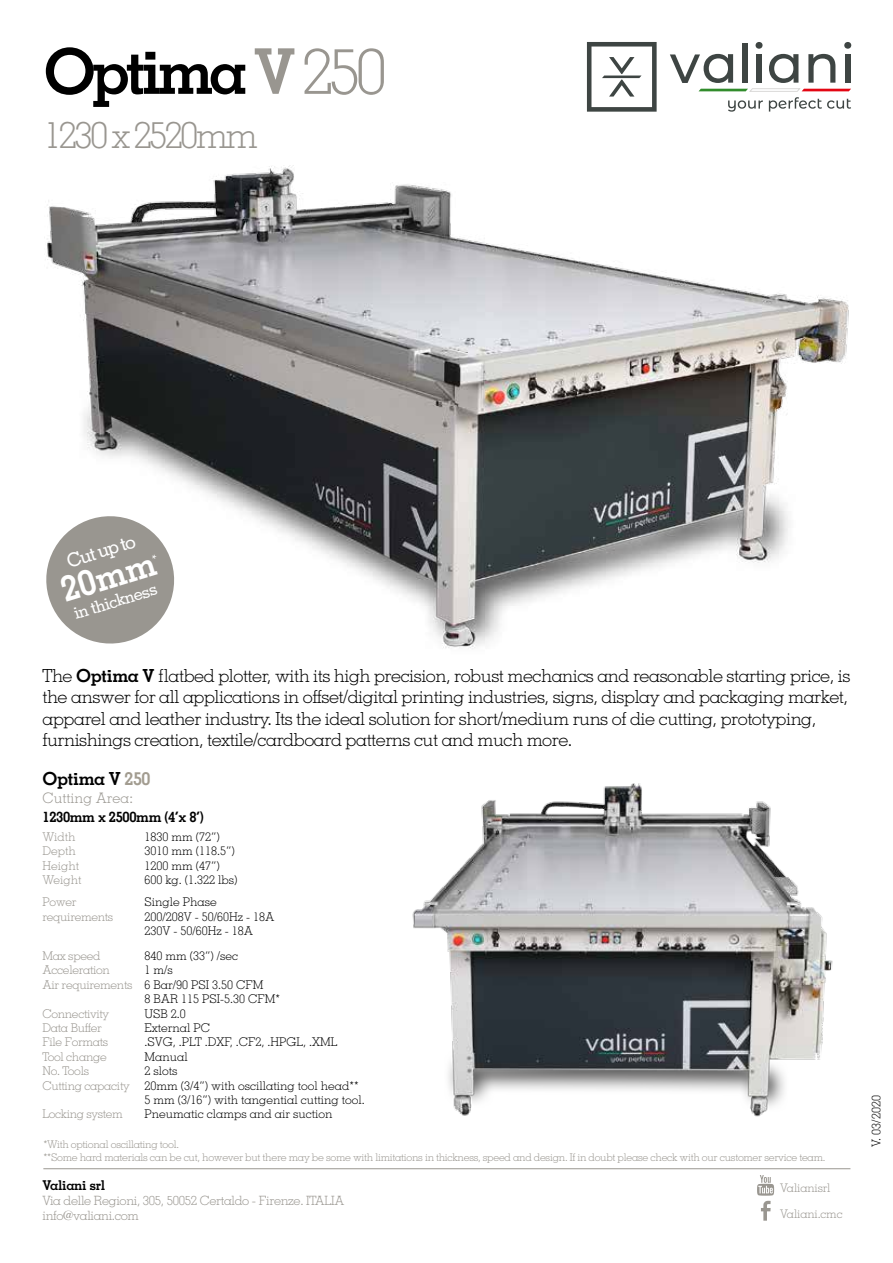
<style>
.page{position:relative;width:893px;height:1263px;background:#fff}
.page>*{position:absolute;margin:0;border:0;box-sizing:border-box;transform-origin:0 0}
.t1{font:700 63px "Memphis";letter-spacing:-.075em;color:#000}
.t2{font:300 36.45px "Memphis";letter-spacing:-.075em;color:#999690}
.t3{font:700 35.1px "Memphis";color:#fff}
.t4{font:500 19.05px "Memphis";color:#fff}
.t5{font:300 18px/21.6px "Memphis";letter-spacing:-.025em;color:#000}
.t6{font:700 18px "Memphis";letter-spacing:-.025em;color:#000}
.t7{font:500 16.8px "Memphis";color:#fff}
.t8{font:700 14.4px "Memphis";letter-spacing:-.025em;color:#000}
.t9{font:300 14.4px "Memphis";color:#999690}
.t10{font:700 13.5px "Memphis";letter-spacing:-.025em;color:#000}
.t11{font:300 12.75px/15.3px "Memphis";letter-spacing:-.025em;color:#999690}
.t12{font:300 12px/14.4px "Memphis";color:#000}
.t13{font:300 12px/14.4px "Memphis";letter-spacing:-.025em;color:#999690}
.t14{font:300 12px/14.4px "Memphis";color:#999690}
.t15{font:300 11.85px "Memphis";letter-spacing:-.01em;color:#999690}
.t16{font:300 10.5px/12.6px "Memphis";letter-spacing:-.025em;color:#999690}
.s1{color:#999690}
.s2{font-weight:300;color:#999690}
.s3{font-weight:700}
.s4{color:#a29c90}
</style>
<div class="page">
<hr style="left:43px;top:1168px;width:807px;height:1px;background:#999690">
<svg style="left:757px;top:1175px;width:17px;height:46px"></svg>
<svg style="left:586px;top:42px;width:266px;height:70px"></svg>
<img style="left:412px;top:783px;width:421px;height:334px">
<img style="left:47px;top:165px;width:802px;height:484px">
<svg style="left:46px;top:508px;width:136px;height:141px"></svg>
<h1 class="t1" style="left:43px;top:32px;width:345px">Optima <span class="s1">V</span> <span class="s2">250</span></h1>
<h2 class="t2" style="left:43px;top:113px;width:216px">1230 x 2520mm</h2>
<p class="t4" style="left:64px;top:550px;width:73px;rotate:-17deg">Cut up to</p>
<p class="t7" style="left:71px;top:604px;width:88px;rotate:-17deg">in thickness</p>
<h3 class="t3" style="left:55px;top:569px;width:99px;rotate:-17deg">20mm</h3>
<p class="t5" style="left:43px;top:664px;width:809px">The <span class="s3">Optima V</span> flatbed plotter, with its high precision, robust mechanics and reasonable starting price, is the answer for all applications in offset/digital printing industries, signs, display and packaging market, apparel and leather industry. Its the ideal solution for short/medium runs of die cutting, prototyping, furnishings creation, textile/cardboard patterns cut and much more.</p>
<p class="t6" style="left:43px;top:767px;width:110px">Optima V <span class="s4">250</span></p>
<p class="t9" style="left:43px;top:788px;width:92px">Cutting Area:</p>
<p class="t8" style="left:43px;top:808px;width:163px">1230mm x 2500mm (4’x 8’)</p>
<p class="t14" style="left:43px;top:829px;width:40px">Width<br>Depth<br>Height<br>Weight</p>
<p class="t13" style="left:43px;top:894px;width:72px">Power requirements</p>
<p class="t12" style="left:145px;top:829px;width:94px">1830 mm (72”)<br>3010 mm (118.5”)<br>1200 mm (47”)<br>600 kg. (1.322 lbs)</p>
<p class="t12" style="left:145px;top:894px;width:131px">Single Phase<br>200/208V - 50/60Hz - 18A<br>230V - 50/60Hz - 18A</p>
<p class="t13" style="left:43px;top:948px;width:91px">Max speed<br>Acceleration<br>Air requirements</p>
<p class="t13" style="left:43px;top:1006px;width:89px">Connectivity<br>Data Buffer<br>File Formats<br>Tool change<br>No. Tools<br>Cutting capacity</p>
<p class="t13" style="left:43px;top:1106px;width:82px">Locking system</p>
<p class="t12" style="left:145px;top:948px;width:222px">840 mm (33”) /sec<br>1 m/s<br>6 Bar/90 PSI 3.50 CFM<br>8 BAR 115 PSI-5.30 CFM*<br>USB 2.0<br>External PC<br>.SVG, .PLT .DXF, .CF2, .HPGL, .XML<br>Manual<br>2 slots<br>20mm (3/4”) with oscillating tool head**<br>5 mm (3/16”) with tangential cutting tool.<br>Pneumatic clamps and air suction</p>
<p class="t16" style="left:43px;top:1138px;width:784px">*With optional oscillating tool.<br>**Some hard materials can be cut, however but there may be some with limitations in thickness, speed and design. If in doubt please check with our customer service team.</p>
<p class="t10" style="left:43px;top:1176px;width:64px">Valiani srl</p>
<p class="t15" style="left:780px;top:1180px;width:52px">Valianisrl</p>
<p class="t11" style="left:43px;top:1192px;width:303px">Via delle Regioni, 305, 50052 Certaldo - Firenze. ITALIA info@valiani.com</p>
<p class="t15" style="left:780px;top:1207px;width:64px">Valiani.cmc</p>
<p class="t12" style="left:869px;top:1147px;width:53px;rotate:-90deg">V. 03/2020</p>
</div>
